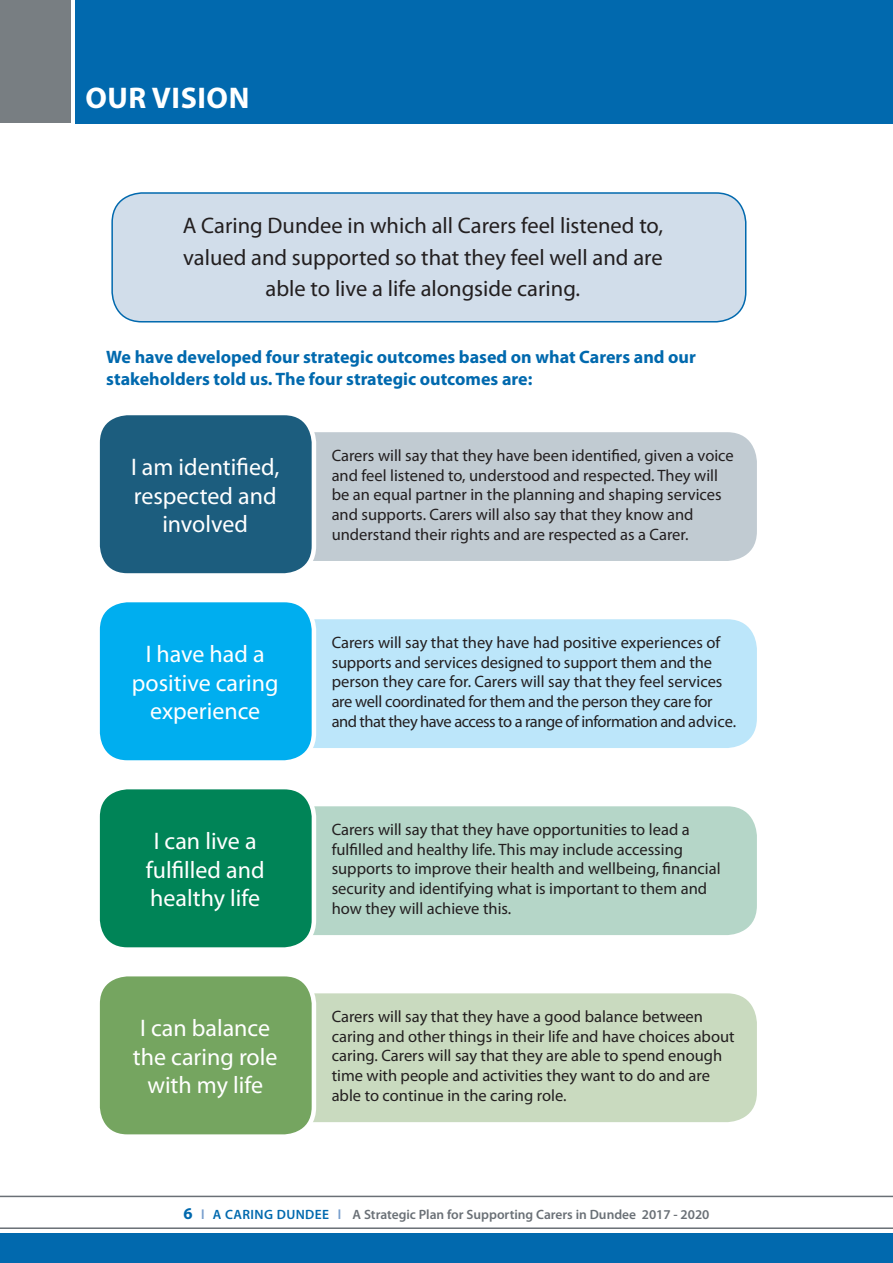
<style>
.page{position:relative;width:893px;height:1263px;background:#fff}
.page>*{position:absolute;margin:0;border:0;box-sizing:border-box;transform-origin:0 0}
.t1{font:700 30px "Myriad Pro";letter-spacing:.02em;color:#fff}
.t2{font:24px/28.5px "Myriad Pro";color:#fff;text-align:center}
.t3{font:22.5px/31.5px "Myriad Pro";color:#231f20;text-align:center}
.t4{font:700 18px/21.6px "Myriad Pro";color:#0169ae}
.t5{font:16.5px/19.8px "Myriad Pro";color:#231f20}
.t6{font:600 13.5px "Myriad Pro";color:#6a7076}
.s1{font-weight:700;font-size:16.5px;color:#0169ae}
.s2{color:#779ecc}
.s3{color:#0169ae}
</style>
<div class="page">
<div style="left:0;top:1234px;width:893px;height:29px;background:#0169ae"></div>
<hr style="left:0;top:1196px;width:893px;height:1px;background:#6a7076">
<hr style="left:0;top:1227px;width:893px;height:2px;background:#6a7076">
<div style="left:272px;top:432px;width:485px;height:129px;background:#c1cbd2;border-radius:30px"></div>
<div style="left:272px;top:619px;width:485px;height:129px;background:#bce6fa;border-radius:30px"></div>
<div style="left:272px;top:806px;width:485px;height:129px;background:#b5d6c8;border-radius:30px"></div>
<div style="left:272px;top:993px;width:485px;height:129px;background:#c9dabf;border-radius:30px"></div>
<svg style="left:70px;top:0;width:6px;height:122px"></svg>
<div style="left:76px;top:0;width:817px;height:124px;background:#0169ae"></div>
<div style="left:0;top:0;width:70px;height:123px;background:#787e82"></div>
<div style="left:112px;top:193px;width:634px;height:129px;background:#d1ddea;border-radius:30px"></div>
<div style="left:111px;top:192px;width:635px;height:130px;border:2px solid #0169ae;border-radius:30px"></div>
<div style="left:98px;top:413px;width:216px;height:162px;background:#1c5d7e;border-radius:30px"></div>
<div style="left:95px;top:411px;width:221px;height:167px;border:4px solid #fff;border-radius:30px"></div>
<div style="left:98px;top:600px;width:216px;height:162px;background:#00aeef;border-radius:30px"></div>
<div style="left:95px;top:598px;width:221px;height:167px;border:4px solid #fff;border-radius:30px"></div>
<div style="left:98px;top:787px;width:216px;height:162px;background:#008457;border-radius:30px"></div>
<div style="left:95px;top:785px;width:221px;height:167px;border:4px solid #fff;border-radius:30px"></div>
<div style="left:98px;top:974px;width:216px;height:162px;background:#75a560;border-radius:30px"></div>
<div style="left:95px;top:972px;width:221px;height:167px;border:4px solid #fff;border-radius:30px"></div>
<h1 class="t1" style="left:85px;top:78px;width:166px">OUR VISION</h1>
<h3 class="t3" style="left:183px;top:210px;width:482px">A Caring Dundee in which all Carers feel listened to, valued and supported so that they feel well and are able to live a life alongside caring.</h3>
<p class="t4" style="left:106px;top:346px;width:591px">We have developed four strategic outcomes based on what Carers and our stakeholders told us. The four strategic outcomes are:</p>
<h2 class="t2" style="left:131px;top:452px;width:150px">I am identified, respected and involved</h2>
<h2 class="t2" style="left:132px;top:639px;width:148px">I have had a positive caring experience</h2>
<h2 class="t2" style="left:146px;top:826px;width:120px">I can live a fulfilled and healthy life</h2>
<h2 class="t2" style="left:133px;top:1013px;width:146px">I can balance the caring role with my life</h2>
<p class="t5" style="left:332px;top:445px;width:404px">Carers will say that they have been identified, given a voice and feel listened to, understood and respected. They will be an equal partner in the planning and shaping services and supports. Carers will also say that they know and understand their rights and are respected as a Carer.</p>
<p class="t5" style="left:332px;top:632px;width:406px">Carers will say that they have had positive experiences of supports and services designed to support them and the person they care for. Carers will say that they feel services are well coordinated for them and the person they care for and that they have access to a range of information and advice.</p>
<p class="t5" style="left:332px;top:819px;width:390px">Carers will say that they have opportunities to lead a fulfilled and healthy life. This may include accessing supports to improve their health and wellbeing, financial security and identifying what is important to them and how they will achieve this.</p>
<p class="t5" style="left:332px;top:1006px;width:404px">Carers will say that they have a good balance between caring and other things in their life and have choices about caring. Carers will say that they are able to spend enough time with people and activities they want to do and are able to continue in the caring role.</p>
<p class="t6" style="left:183px;top:1205px;width:527px"><span class="s1">6</span> <span class="s2">l</span> <span class="s3">A CARING DUNDEE</span> <span class="s2">l</span> A Strategic Plan for Supporting Carers in Dundee 2017 - 2020</p>
</div>
